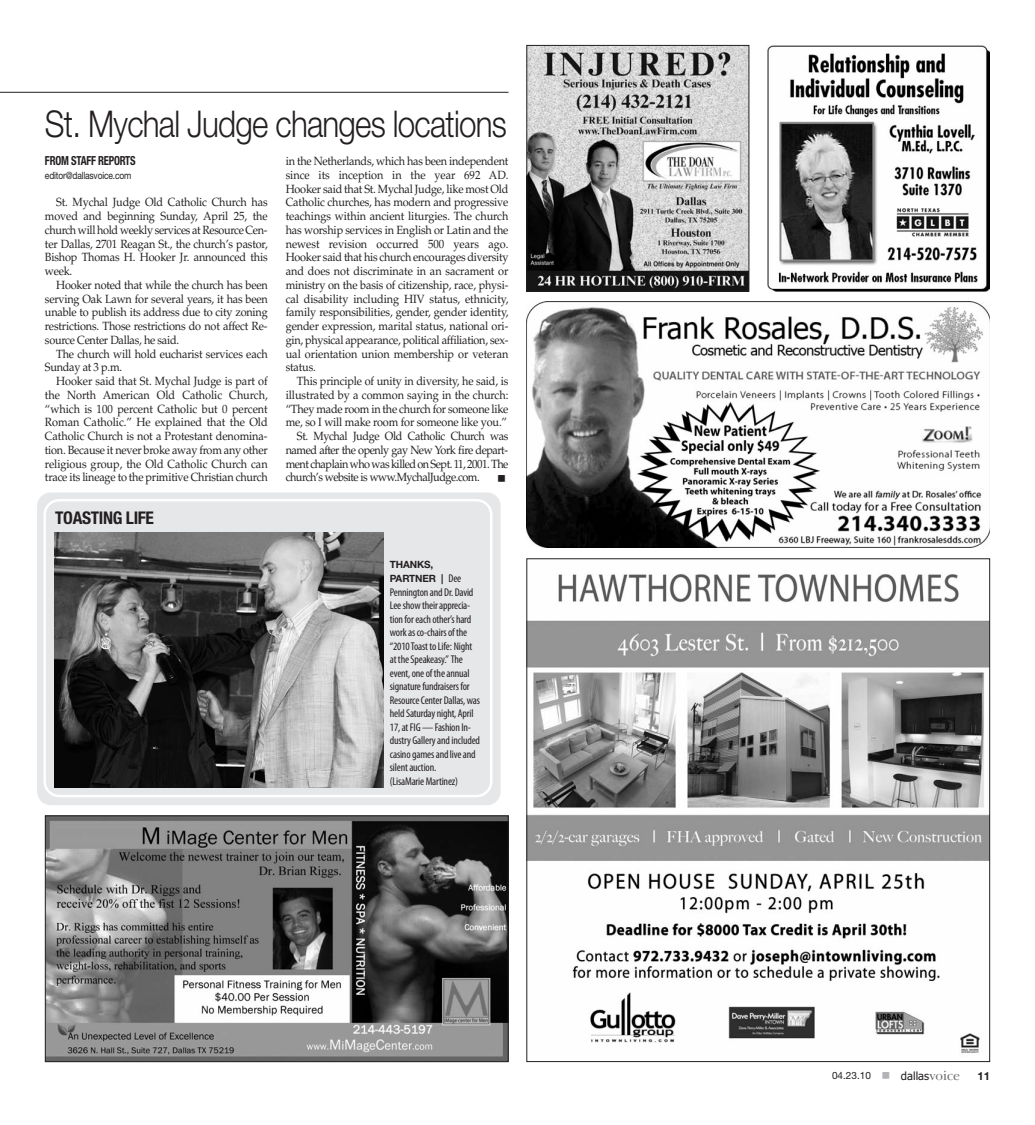
<style>
.page{position:relative;width:1035px;height:1125px;background:#fff}
.page>*{position:absolute;margin:0;border:0;box-sizing:border-box;transform-origin:0 0}
.t1{font:300 36.88px "Helvetica Neue";letter-spacing:-.025em;color:#231f20;scale:.85 1}
.t2{font:700 condensed 17.5px "Helvetica Neue";letter-spacing:-.02em;color:#231f20}
.t3{font:700 condensed 12.5px "Helvetica Neue";letter-spacing:-.02em;color:#231f20;scale:.85 1}
.t4{font:11.88px "Palatino LT Std";letter-spacing:-.015em;color:#231f20;scale:.92 1}
.t5{font:11.88px "Palatino LT Std";letter-spacing:-.045em;color:#231f20;scale:.92 1}
.t6{font:11.88px "Palatino LT Std";letter-spacing:-.035em;color:#231f20;scale:.92 1}
.t7{font:condensed 11.25px/13.5px "Myriad Pro";letter-spacing:-.015em;color:#231f20}
.t8{font:700 11.25px "Helvetica Neue";color:#231f20}
.t9{font:10px "Helvetica Neue";letter-spacing:-.02em;color:#231f20;scale:.85 1}
.t10{font:10px "Helvetica Neue";letter-spacing:-.02em;color:#231f20}
.t11{font:700 10px/14.4px "Helvetica Neue";letter-spacing:-.015em;color:#231f20}
.s1{font-family:"Blackoak Std";font-size:17.5px}
.s2{font-family:"Myriad Pro";font-weight:400;font-stretch:condensed;font-size:11.25px}
.s3{font-family:"Blackoak Std";font-size:17.5px;color:#b2b3b7}
.s4{font-family:"Tahoma";font-size:11.25px}
.s5{font-family:"Baskerville Cyr LT Std Upright";font-size:13.75px;color:#6c6d70}
</style>
<div class="page">
<hr style="left:0;top:92px;width:509px;height:1px;background:#231f20">
<div style="left:37px;top:493px;width:464px;height:312px;background:#e6e7e9;border-radius:14px"></div>
<svg style="left:43px;top:499px;width:450px;height:298px"></svg>
<img style="left:54px;top:533px;width:330px;height:255px">
<img style="left:767px;top:45px;width:223px;height:246px">
<img style="left:528px;top:47px;width:219px;height:243px">
<div style="left:526px;top:45px;width:223px;height:247px;border:1px solid #231f20"></div>
<img style="left:526px;top:302px;width:464px;height:246px">
<img style="left:528px;top:574px;width:460px;height:479px">
<img style="left:47px;top:818px;width:459px;height:242px">
<div style="left:45px;top:816px;width:463px;height:246px;border:1px solid #231f20"></div>
<p class="t1" style="left:45px;top:110px;width:545px">St. Mychal Judge changes locations</p>
<p class="t3" style="left:45px;top:156px;width:108px">FROM STAFF REPORTS</p>
<p class="t9" style="left:45px;top:172px;width:103px">editor@dallasvoice.com</p>
<p class="t4" style="left:56px;top:198px;width:231px">St. Mychal Judge Old Catholic Church has</p>
<p class="t4" style="left:45px;top:212px;width:244px">moved and beginning Sunday, April 25, the</p>
<p class="t6" style="left:45px;top:225px;width:243px">church will hold weekly services at Resource Cen-</p>
<p class="t4" style="left:45px;top:239px;width:244px">ter Dallas, 2701 Reagan St., the church’s pastor,</p>
<p class="t4" style="left:45px;top:253px;width:244px">Bishop Thomas H. Hooker Jr. announced this</p>
<p class="t4" style="left:45px;top:267px;width:31px">week.</p>
<p class="t4" style="left:56px;top:280px;width:231px">Hooker noted that while the church has been</p>
<p class="t4" style="left:45px;top:294px;width:244px">serving Oak Lawn for several years, it has been</p>
<p class="t4" style="left:45px;top:308px;width:244px">unable to publish its address due to city zoning</p>
<p class="t4" style="left:45px;top:322px;width:243px">restrictions. Those restrictions do not affect Re-</p>
<p class="t4" style="left:45px;top:335px;width:147px">source Center Dallas, he said.</p>
<p class="t4" style="left:56px;top:349px;width:231px">The church will hold eucharist services each</p>
<p class="t4" style="left:45px;top:363px;width:85px">Sunday at 3 p.m.</p>
<p class="t4" style="left:56px;top:377px;width:231px">Hooker said that St. Mychal Judge is part of</p>
<p class="t4" style="left:45px;top:390px;width:244px">the North American Old Catholic Church,</p>
<p class="t4" style="left:45px;top:404px;width:244px">“which is 100 percent Catholic but 0 percent</p>
<p class="t4" style="left:45px;top:418px;width:244px">Roman Catholic.” He explained that the Old</p>
<p class="t4" style="left:45px;top:432px;width:243px">Catholic Church is not a Protestant denomina-</p>
<p class="t4" style="left:45px;top:445px;width:244px">tion. Because it never broke away from any other</p>
<p class="t4" style="left:45px;top:459px;width:244px">religious group, the Old Catholic Church can</p>
<p class="t4" style="left:45px;top:473px;width:244px">trace its lineage to the primitive Christian church</p>
<p class="t2" style="left:55px;top:512px;width:100px">TOASTING LIFE</p>
<p class="t4" style="left:286px;top:157px;width:244px">in the Netherlands, which has been independent</p>
<p class="t4" style="left:286px;top:170px;width:244px">since its inception in the year 692 AD.</p>
<p class="t4" style="left:286px;top:184px;width:244px">Hooker said that St. Mychal Judge, like most Old</p>
<p class="t4" style="left:286px;top:198px;width:244px">Catholic churches, has modern and progressive</p>
<p class="t4" style="left:286px;top:212px;width:244px">teachings within ancient liturgies. The church</p>
<p class="t4" style="left:286px;top:225px;width:244px">has worship services in English or Latin and the</p>
<p class="t4" style="left:286px;top:239px;width:244px">newest revision occurred 500 years ago.</p>
<p class="t4" style="left:286px;top:253px;width:244px">Hooker said that his church encourages diversity</p>
<p class="t4" style="left:286px;top:267px;width:244px">and does not discriminate in an sacrament or</p>
<p class="t4" style="left:286px;top:280px;width:243px">ministry on the basis of citizenship, race, physi-</p>
<p class="t4" style="left:286px;top:294px;width:244px">cal disability including HIV status, ethnicity,</p>
<p class="t4" style="left:286px;top:308px;width:244px">family responsibilities, gender, gender identity,</p>
<p class="t4" style="left:286px;top:322px;width:243px">gender expression, marital status, national ori-</p>
<p class="t4" style="left:286px;top:335px;width:243px">gin, physical appearance, political affiliation, sex-</p>
<p class="t4" style="left:286px;top:349px;width:244px">ual orientation union membership or veteran</p>
<p class="t4" style="left:286px;top:363px;width:34px">status.</p>
<p class="t4" style="left:297px;top:377px;width:231px">This principle of unity in diversity, he said, is</p>
<p class="t4" style="left:286px;top:390px;width:244px">illustrated by a common saying in the church:</p>
<p class="t4" style="left:286px;top:404px;width:244px">“They made room in the church for someone like</p>
<p class="t4" style="left:286px;top:418px;width:242px">me, so I will make room for someone like you.”</p>
<p class="t6" style="left:297px;top:432px;width:231px">St. Mychal Judge Old Catholic Church was</p>
<p class="t5" style="left:286px;top:445px;width:243px">named after the openly gay New York fire depart-</p>
<p class="t5" style="left:286px;top:459px;width:244px">ment chaplain who was killed on Sept. 11, 2001. The</p>
<p class="t5" style="left:286px;top:473px;width:242px">church’s website is www.MychalJudge.com. <span class="s1">•</span></p>
<p class="t11" style="left:390px;top:558px;width:73px">THANKS,<br>PARTNER | <span class="s2">Dee</span></p>
<p class="t7" style="left:390px;top:586px;width:92px">Pennington and Dr. David<br>Lee show their apprecia&shy;tion for each other’s hard work as co-chairs of the “2010 Toast to Life: Night at the Speakeasy.” The event, one of the annual signature fundraisers for<br>Resource Center Dallas, was held Saturday night, April<br>17, at FIG — Fashion In&shy;dustry Gallery and included casino games and live and silent auction.<br>(LisaMarie Martinez)</p>
<p class="t10" style="left:832px;top:1072px;width:130px">04.23.10 <span class="s3">•</span> <span class="s4">dallas</span><span class="s5">voice</span></p>
<p class="t8" style="left:977px;top:1072px;width:14px">11</p>
</div>
